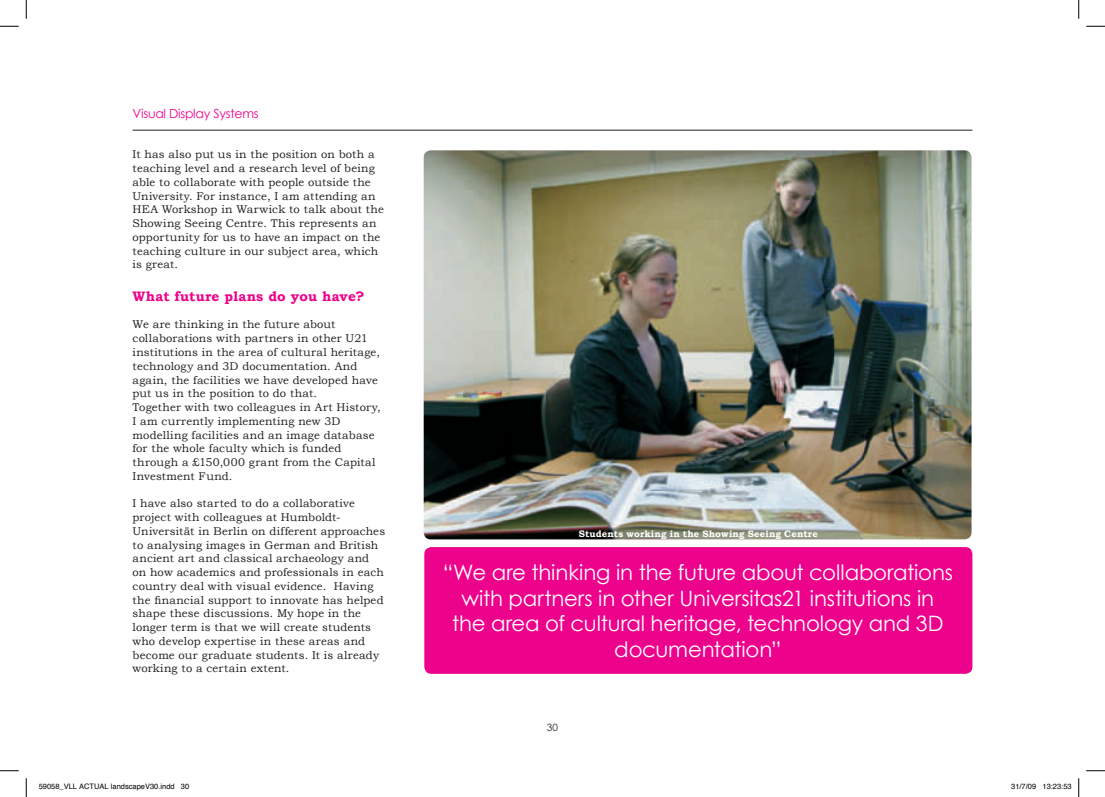
<style>
.page{position:relative;width:1105px;height:797px;background:#fff}
.page>*{position:absolute;margin:0;border:0;box-sizing:border-box;transform-origin:0 0}
.t1{font:21.25px/25.5px "Century Gothic";letter-spacing:-.01em;color:#fff;text-align:center}
.t2{font:700 13.75px "Bookman Old Style";letter-spacing:.015em;color:#ed028c}
.t3{font:12.5px "Century Gothic";letter-spacing:-.02em;color:#ed028c}
.t4{font:11.25px/13.8px "Bookman Old Style";letter-spacing:.015em;color:#231f20}
.t5{font:10px "Century Gothic";color:#231f20}
.t6{font:700 9.38px "Bookman Old Style";letter-spacing:.02em;color:#fff}
.t7{font:7.5px "Helvetica";color:#000}
</style>
<div class="page">
<img style="left:424px;top:150px;width:547px;height:389px">
<div style="left:424px;top:547px;width:548px;height:126px;background:#ed028c;border-radius:7px"></div>
<hr style="left:133px;top:130px;width:839px;height:1px;background:#231f20">
<svg style="left:0;top:25px;width:19px;height:2px"></svg>
<svg style="left:1086px;top:25px;width:19px;height:2px"></svg>
<svg style="left:0;top:770px;width:19px;height:1px"></svg>
<svg style="left:1086px;top:770px;width:19px;height:1px"></svg>
<svg style="left:25px;top:0;width:2px;height:19px"></svg>
<svg style="left:25px;top:778px;width:2px;height:19px"></svg>
<svg style="left:1078px;top:0;width:1px;height:19px"></svg>
<svg style="left:1078px;top:778px;width:1px;height:19px"></svg>
<p class="t3" style="left:133px;top:105px;width:128px">Visual Display Systems</p>
<p class="t4" style="left:133px;top:148px;width:253px">It has also put us in the position on both a teaching level and a research level of being able to collaborate with people outside the University. For instance, I am attending an HEA Workshop in Warwick to talk about the Showing Seeing Centre. This represents an opportunity for us to have an impact on the teaching culture in our subject area, which is great.</p>
<p class="t2" style="left:133px;top:288px;width:234px">What future plans do you have?</p>
<p class="t4" style="left:133px;top:318px;width:249px">We are thinking in the future about collaborations with partners in other U21 institutions in the area of cultural heritage, technology and 3D documentation. And again, the facilities we have developed have put us in the position to do that.</p>
<p class="t4" style="left:133px;top:400px;width:250px">Together with two colleagues in Art History, I am currently implementing new 3D modelling facilities and an image database for the whole faculty which is funded through a £150,000 grant from the Capital Investment Fund.</p>
<p class="t4" style="left:133px;top:496px;width:254px">I have also started to do a collaborative project with colleagues at Humboldt-Universität in Berlin on different approaches to analysing images in German and British ancient art and classical archaeology and on how academics and professionals in each country deal with visual evidence. Having the financial support to innovate has helped shape these discussions. My hope in the longer term is that we will create students who develop expertise in these areas and become our graduate students. It is already working to a certain extent.</p>
<p class="t6" style="left:579px;top:528px;width:241px">Students working in the Showing Seeing Centre</p>
<p class="t1" style="left:443px;top:559px;width:512px">“We are thinking in the future about collaborations with partners in other Universitas21 institutions in the area of cultural heritage, technology and 3D documentation”</p>
<p class="t5" style="left:547px;top:721px;width:13px">30</p>
<p class="t7" style="left:39px;top:780px;width:152px">59058_VLL ACTUAL landscapeV30.indd 30</p>
<p class="t7" style="left:1011px;top:780px;width:62px">31/7/09 13:23:53</p>
</div>
